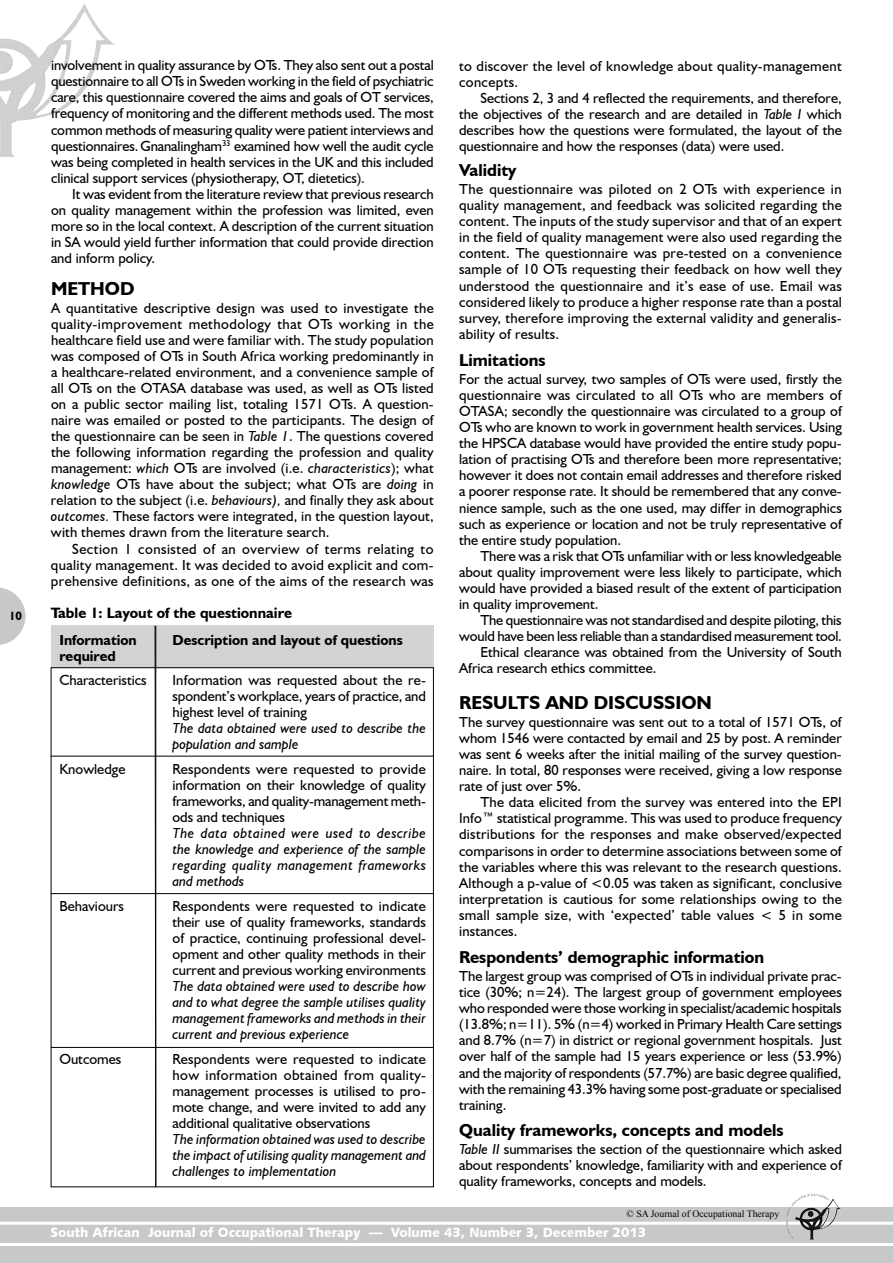
<style>
.page{position:relative;width:893px;height:1263px;background:#fff}
.page>*{position:absolute;margin:0;border:0;box-sizing:border-box;transform-origin:0 0}
.t1{font:700 18.75px "Humanist 521 BT";color:#000}
.t2{font:700 17.25px "Humanist 521 BT";color:#000}
.t3{font:700 15px "Humanist 521 BT";color:#000}
.t4{font:14.55px/16px "Humanist 521 BT";color:#000;text-align:justify}
.t5{font:italic 14.55px/16px "Humanist 521 BT";color:#000;text-align:justify}
.t6{font:14.55px/16px "Humanist 521 BT";letter-spacing:.025em;color:#000}
.t7{font:700 14.55px/16px "Humanist 521 BT";color:#000}
.t8{font:13.5px "Humanist 531 BT Black A";color:#fff}
.t9{font:700 12px "Humanist 521 BT";color:#000}
.t10{font:9.75px "Times New Roman";color:#000}
.s1{font-style:italic}
</style>
<div class="page">
<img style="left:0;top:3px;width:115px;height:154px">
<svg style="left:0;top:587px;width:26px;height:58px"></svg>
<div style="left:0;top:1208px;width:893px;height:55px;background:#c7c8ca"></div>
<hr style="left:0;top:1222px;width:893px;height:3px;background:#fff">
<hr style="left:0;top:1243px;width:893px;height:3px;background:#fff">
<img style="left:806px;top:1194px;width:18px;height:4px">
<div style="left:51px;top:625px;width:382px;height:42px;background:#d1d3d4"></div>
<hr style="left:156px;top:626px;width:1px;height:561px;background:#000">
<hr style="left:51px;top:1047px;width:383px;height:1px;background:#000">
<hr style="left:51px;top:893px;width:383px;height:1px;background:#000">
<hr style="left:51px;top:756px;width:383px;height:1px;background:#000">
<svg style="left:155px;top:625px;width:1px;height:562px"></svg>
<p class="t9" style="left:9px;top:608px;width:15px">10</p>
<p class="t4" style="left:51px;top:57px;width:384px">involvement in quality assurance by OTs. They also sent out a postal questionnaire to all OTs in Sweden working in the field of psychiatric care, this questionnaire covered the aims and goals of OT services, frequency of monitoring and the different methods used. The most common methods of measuring quality were patient interviews and questionnaires.Gnanalingham<sup>33</sup> examined how well the audit cycle was being completed in health services in the UK and this included clinical support services (physiotherapy, OT, dietetics).</p>
<p class="t4" style="left:51px;top:185px;width:384px;text-indent:21px">It was evident from the literature review that previous research on quality management within the profession was limited, even more so in the local context. A description of the current situation in SA would yield further information that could provide direction and inform policy.</p>
<p class="t1" style="left:51px;top:277px;width:85px">METHOD</p>
<p class="t4" style="left:51px;top:299px;width:384px">A quantitative descriptive design was used to investigate the quality-improvement methodology that OTs working in the healthcare field use and were familiar with. The study population was composed of OTs in South Africa working predominantly in a healthcare-related environment, and a convenience sample of all OTs on the OTASA database was used, as well as OTs listed on a public sector mailing list, totaling 1571 OTs. A question&shy;naire was emailed or posted to the participants. The design of the questionnaire can be seen in <span class="s1">Table 1</span>. The questions covered the following information regarding the profession and quality management: <span class="s1">which</span> OTs are involved (i.e. <span class="s1">characteristics</span>); what <span class="s1">knowledge</span> OTs have about the subject; what OTs are <span class="s1">doing</span> in relation to the subject (i.e. <span class="s1">behaviours),</span> and finally they ask about <span class="s1">outcomes.</span> These factors were integrated, in the question layout, with themes drawn from the literature search.</p>
<p class="t4" style="left:51px;top:540px;width:384px;text-indent:21px">Section 1 consisted of an overview of terms relating to quality management. It was decided to avoid explicit and com&shy;prehensive definitions, as one of the aims of the research was</p>
<p class="t3" style="left:51px;top:604px;width:243px">Table 1: Layout of the questionnaire</p>
<p class="t7" style="left:172px;top:631px;width:232px">Description and layout of questions</p>
<p class="t4" style="left:172px;top:672px;width:255px">Information was requested about the re&shy;spondent’s workplace, years of practice, and highest level of training</p>
<p class="t5" style="left:172px;top:720px;width:255px">The data obtained were used to describe the population and sample</p>
<p class="t4" style="left:172px;top:761px;width:255px">Respondents were requested to provide information on their knowledge of quality frameworks, and quality-management meth&shy;ods and techniques</p>
<p class="t5" style="left:172px;top:825px;width:255px">The data obtained were used to describe the knowledge and experience of the sample regarding quality management frameworks and methods</p>
<p class="t4" style="left:172px;top:897px;width:255px">Respondents were requested to indicate their use of quality frameworks, standards of practice, continuing professional devel&shy;opment and other quality methods in their current and previous working environments</p>
<p class="t5" style="left:172px;top:978px;width:255px">The data obtained were used to describe how and to what degree the sample utilises quality management frameworks and methods in their current and previous experience</p>
<p class="t4" style="left:172px;top:1050px;width:255px">Respondents were requested to indicate how information obtained from quality&shy;management processes is utilised to pro&shy;mote change, and were invited to add any additional qualitative observations</p>
<p class="t5" style="left:172px;top:1131px;width:255px">The information obtained was used to describe the impact of utilising quality management and challenges to implementation</p>
<p class="t7" style="left:59px;top:631px;width:79px">Information required</p>
<p class="t4" style="left:59px;top:672px;width:89px">Characteristics</p>
<p class="t4" style="left:59px;top:761px;width:68px">Knowledge</p>
<p class="t4" style="left:59px;top:897px;width:66px">Behaviours</p>
<p class="t4" style="left:59px;top:1050px;width:63px">Outcomes</p>
<p class="t6" style="left:459px;top:57px;width:384px">to discover the level of knowledge about quality-management concepts.</p>
<p class="t4" style="left:459px;top:89px;width:384px;text-indent:21px">Sections 2, 3 and 4 reflected the requirements, and therefore, the objectives of the research and are detailed in <span class="s1">Table I</span> which describes how the questions were formulated, the layout of the questionnaire and how the responses (data) were used.</p>
<p class="t2" style="left:459px;top:159px;width:59px">Validity</p>
<p class="t4" style="left:459px;top:181px;width:384px">The questionnaire was piloted on 2 OTs with experience in quality management, and feedback was solicited regarding the content. The inputs of the study supervisor and that of an expert in the field of quality management were also used regarding the content. The questionnaire was pre-tested on a convenience sample of 10 OTs requesting their feedback on how well they understood the questionnaire and it’s ease of use. Email was considered likely to produce a higher response rate than a postal survey, therefore improving the external validity and generalis&shy;ability of results.</p>
<p class="t2" style="left:459px;top:349px;width:88px">Limitations</p>
<p class="t4" style="left:459px;top:371px;width:384px">For the actual survey, two samples of OTs were used, firstly the questionnaire was circulated to all OTs who are members of OTASA; secondly the questionnaire was circulated to a group of OTs who are known to work in government health services. Using the HPSCA database would have provided the entire study popu&shy;lation of practising OTs and therefore been more representative; however it does not contain email addresses and therefore risked a poorer response rate. It should be remembered that any conve&shy;nience sample, such as the one used, may differ in demographics such as experience or location and not be truly representative of the entire study population.</p>
<p class="t4" style="left:459px;top:547px;width:384px;text-indent:21px">There was a risk that OTs unfamiliar with or less knowledgeable about quality improvement were less likely to participate, which would have provided a biased result of the extent of participation in quality improvement.</p>
<p class="t4" style="left:480px;top:612px;width:363px">The questionnaire was not standardised and despite piloting, this</p>
<p class="t4" style="left:459px;top:628px;width:384px">would have been less reliable than a standardised measurement tool.</p>
<p class="t4" style="left:480px;top:644px;width:363px">Ethical clearance was obtained from the University of South</p>
<p class="t4" style="left:459px;top:660px;width:199px">Africa research ethics committee.</p>
<p class="t1" style="left:459px;top:691px;width:254px">RESULTS AND DISCUSSION</p>
<p class="t4" style="left:459px;top:714px;width:384px">The survey questionnaire was sent out to a total of 1571 OTs, of whom 1546 were contacted by email and 25 by post. A reminder was sent 6 weeks after the initial mailing of the survey question&shy;naire. In total, 80 responses were received, giving a low response rate of just over 5%.</p>
<p class="t4" style="left:459px;top:794px;width:384px;text-indent:21px">The data elicited from the survey was entered into the EPI Info™ statistical programme. This was used to produce frequency distributions for the responses and make observed/expected comparisons in order to determine associations between some of the variables where this was relevant to the research questions.<br>Although a p-value of &lt;0.05 was taken as significant, conclusive interpretation is cautious for some relationships owing to the small sample size, with ‘expected’ table values &lt; 5 in some instances.</p>
<p class="t2" style="left:459px;top:946px;width:307px">Respondents’ demographic information</p>
<p class="t4" style="left:459px;top:968px;width:384px">The largest group was comprised of OTs in individual private prac&shy;tice (30%; n=24). The largest group of government employees who responded were those working in specialist/academic hospitals (13.8%; n=11). 5% (n=4) worked in Primary Health Care settings and 8.7% (n=7) in district or regional government hospitals. Just over half of the sample had 15 years experience or less (53.9%) and the majority of respondents (57.7%) are basic degree qualified, with the remaining 43.3% having some post-graduate or specialised training.</p>
<p class="t2" style="left:459px;top:1119px;width:326px">Quality frameworks, concepts and models</p>
<p class="t4" style="left:459px;top:1141px;width:384px"><span class="s1">Table II</span> summarises the section of the questionnaire which asked about respondents’ knowledge, familiarity with and experience of quality frameworks, concepts and models.</p>
<p class="t10" style="left:627px;top:1207px;width:154px">© SA Journal of Occupational Therapy</p>
<p class="t8" style="left:50px;top:1224px;width:597px">South African Journal of Occupational Therapy — Volume 43, Number 3, December 2013</p>
</div>
